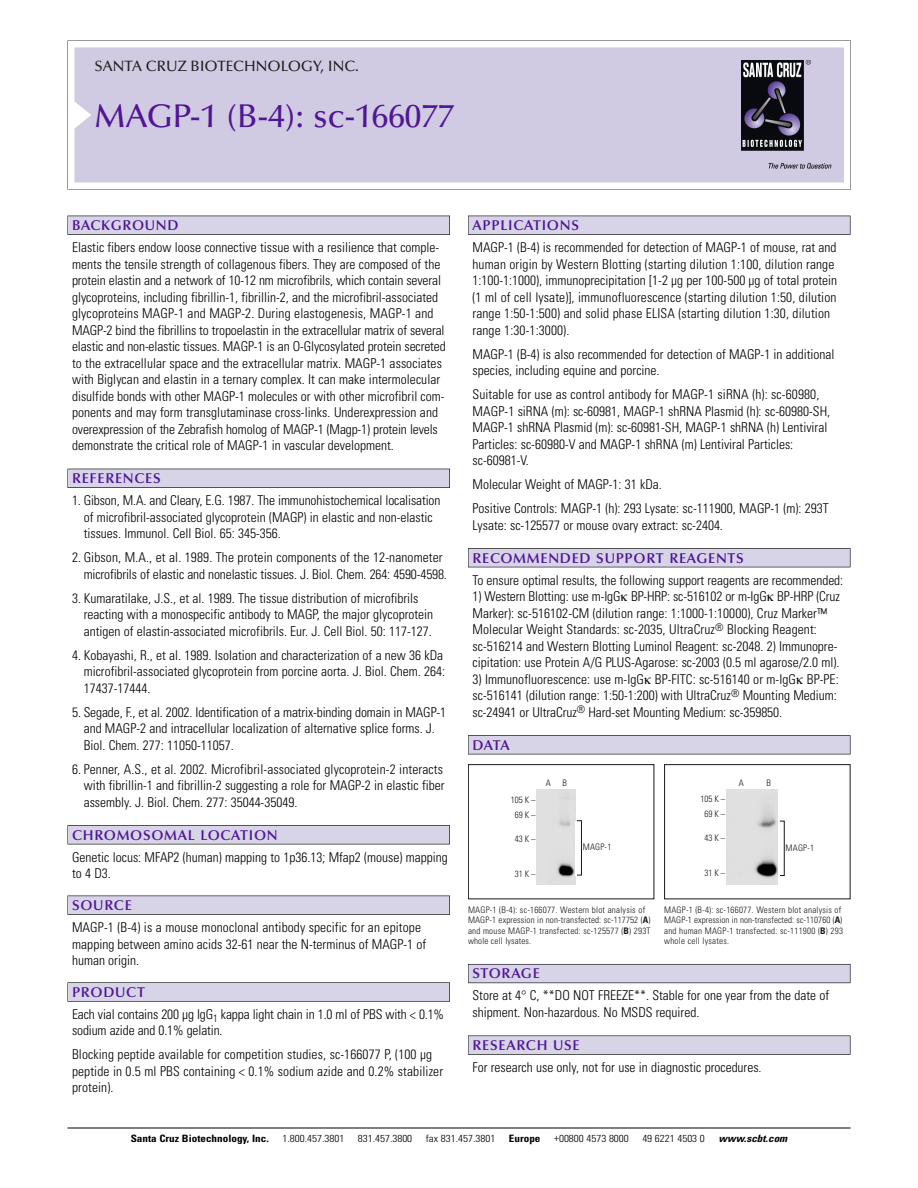
<style>
.page{position:relative;width:918px;height:1188px;background:#fff}
.page>*{position:absolute;margin:0;border:0;box-sizing:border-box;transform-origin:0 0}
.t1{font:500 33px "Optima";color:#511695}
.t2{font:500 15px "Optima";color:#231f20}
.t3{font:600 14.25px "Optima";letter-spacing:.05em;color:#511695}
.t4{font:300 condensed 13.5px/16.5px "Univers";color:#000}
.t5{font:300 condensed 10.2px "Univers";color:#000;scale:1.1 1}
.t6{font:700 condensed 10.2px "Univers";color:#000;scale:1.1 1}
.t7{font:italic 700 condensed 10.2px "Univers";color:#000;scale:1.1 1}
.t8{font:300 condensed 9px/10.5px "Univers";letter-spacing:.025em;color:#191919}
.s1{font-weight:700}
</style>
<div class="page">
<svg style="left:68px;top:40px;width:783px;height:149px"></svg>
<div style="left:74px;top:47px;width:770px;height:135px;background:#d1cae3"></div>
<img style="left:741px;top:60px;width:90px;height:108px">
<div style="left:68px;top:216px;width:382px;height:19px;background:#535256"></div>
<div style="left:68px;top:216px;width:381px;height:18px;background:#d7d4e8"></div>
<div style="left:68px;top:469px;width:382px;height:19px;background:#525156"></div>
<div style="left:68px;top:469px;width:381px;height:18px;background:#d7d4e8"></div>
<div style="left:68px;top:825px;width:382px;height:19px;background:#545357"></div>
<div style="left:68px;top:826px;width:381px;height:18px;background:#d7d4e8"></div>
<div style="left:68px;top:896px;width:382px;height:19px;background:#545457"></div>
<div style="left:68px;top:896px;width:381px;height:18px;background:#d7d4e8"></div>
<div style="left:68px;top:982px;width:382px;height:20px;background:#636364"></div>
<div style="left:68px;top:983px;width:381px;height:18px;background:#d7d4e8"></div>
<div style="left:468px;top:216px;width:382px;height:19px;background:#535256"></div>
<div style="left:468px;top:216px;width:382px;height:18px;background:#d7d4e8"></div>
<div style="left:468px;top:548px;width:382px;height:19px;background:#515155"></div>
<div style="left:468px;top:549px;width:382px;height:18px;background:#d7d4e8"></div>
<div style="left:468px;top:735px;width:382px;height:19px;background:#545357"></div>
<div style="left:468px;top:736px;width:382px;height:18px;background:#d7d4e8"></div>
<div style="left:468px;top:964px;width:382px;height:19px;background:#5e5d65"></div>
<div style="left:468px;top:965px;width:382px;height:18px;background:#d7d4e8"></div>
<div style="left:468px;top:1036px;width:382px;height:19px;background:#58575a"></div>
<div style="left:468px;top:1036px;width:382px;height:18px;background:#d7d4e8"></div>
<hr style="left:68px;top:1128px;width:782px;height:1px;background:#000">
<div style="left:468px;top:764px;width:186px;height:135px;border:1px solid #191919"></div>
<img style="left:537px;top:790px;width:38px;height:95px">
<div style="left:577px;top:821px;width:5px;height:54px;border:1px solid #191919"></div>
<div style="left:664px;top:764px;width:186px;height:135px;border:1px solid #191919"></div>
<img style="left:726px;top:790px;width:52px;height:95px">
<p class="t2" style="left:94px;top:60px;width:266px">SANTA CRUZ BIOTECHNOLOGY, INC.</p>
<p class="t1" style="left:94px;top:102px;width:361px">MAGP-1 (B-4): sc-166077</p>
<p class="t3" style="left:72px;top:219px;width:108px">BACKGROUND</p>
<p class="t4" style="left:72px;top:240px;width:375px">Elastic fibers endow loose connective tissue with a resilience that comple&shy;ments the tensile strength of collagenous fibers. They are composed of the protein elastin and a network of 10-12 nm microfibrils, which contain several glycoproteins, including fibrillin-1, fibrillin-2, and the microfibril-associated glycoproteins MAGP-1 and MAGP-2. During elastogenesis, MAGP-1 and MAGP-2 bind the fibrillins to tropoelastin in the extracellular matrix of several elastic and non-elastic tissues. MAGP-1 is an O-Glycosylated protein secreted to the extracellular space and the extracellular matrix. MAGP-1 associates with Biglycan and elastin in a ternary complex. It can make intermolecular disulfide bonds with other MAGP-1 molecules or with other microfibril com&shy;ponents and may form transglutaminase cross-links. Underexpression and overexpression of the Zebrafish homolog of MAGP-1 (Magp-1) protein levels demonstrate the critical role of MAGP-1 in vascular development.</p>
<p class="t3" style="left:72px;top:472px;width:90px">REFERENCES</p>
<p class="t4" style="left:84px;top:493px;width:358px;text-indent:-12px">1. Gibson, M.A. and Cleary, E.G. 1987. The immunohistochemical localisation of microfibril-associated glycoprotein (MAGP) in elastic and non-elastic tissues. Immunol. Cell Biol. 65: 345-356.</p>
<p class="t4" style="left:84px;top:550px;width:365px;text-indent:-12px">2. Gibson, M.A., et al. 1989. The protein components of the 12-nanometer microfibrils of elastic and nonelastic tissues. J. Biol. Chem. 264: 4590-4598.</p>
<p class="t4" style="left:84px;top:591px;width:351px;text-indent:-12px">3. Kumaratilake, J.S., et al. 1989. The tissue distribution of microfibrils reacting with a monospecific antibody to MAGP, the major glycoprotein antigen of elastin-associated microfibrils. Eur. J. Cell Biol. 50: 117-127.</p>
<p class="t4" style="left:84px;top:648px;width:363px;text-indent:-12px">4. Kobayashi, R., et al. 1989. Isolation and characterization of a new 36 kDa microfibril-associated glycoprotein from porcine aorta. J. Biol. Chem. 264:<br>17437-17444.</p>
<p class="t4" style="left:84px;top:705px;width:364px;text-indent:-12px">5. Segade, F., et al. 2002. Identification of a matrix-binding domain in MAGP-1 and MAGP-2 and intracellular localization of alternative splice forms. J.<br>Biol. Chem. 277: 11050-11057.</p>
<p class="t4" style="left:84px;top:762px;width:362px;text-align:justify;text-indent:-12px">6. Penner, A.S., et al. 2002. Microfibril-associated glycoprotein-2 interacts with fibrillin-1 and fibrillin-2 suggesting a role for MAGP-2 in elastic fiber assembly. J. Biol. Chem. 277: 35044-35049.</p>
<p class="t3" style="left:72px;top:829px;width:207px">CHROMOSOMAL LOCATION</p>
<p class="t4" style="left:72px;top:850px;width:377px">Genetic locus: MFAP2 (human) mapping to 1p36.13; Mfap2 (mouse) mapping to 4 D3.</p>
<p class="t3" style="left:72px;top:899px;width:61px">SOURCE</p>
<p class="t4" style="left:72px;top:920px;width:356px">MAGP-1 (B-4) is a mouse monoclonal antibody specific for an epitope mapping between amino acids 32-61 near the N-terminus of MAGP-1 of human origin.</p>
<p class="t3" style="left:72px;top:986px;width:74px">PRODUCT</p>
<p class="t4" style="left:72px;top:1007px;width:374px">Each vial contains 200 µg IgG<sub>1</sub> kappa light chain in 1.0 ml of PBS with &lt; 0.1% sodium azide and 0.1% gelatin.</p>
<p class="t4" style="left:72px;top:1048px;width:373px">Blocking peptide available for competition studies, sc-166077 P, (100 µg peptide in 0.5 ml PBS containing &lt; 0.1% sodium azide and 0.2% stabilizer protein).</p>
<p class="t3" style="left:473px;top:219px;width:108px">APPLICATIONS</p>
<p class="t4" style="left:473px;top:240px;width:366px">MAGP-1 (B-4) is recommended for detection of MAGP-1 of mouse, rat and human origin by Western Blotting (starting dilution 1:100, dilution range 1:100-1:1000), immunoprecipitation [1-2 µg per 100-500 µg of total protein (1 ml of cell lysate)], immunofluorescence (starting dilution 1:50, dilution range 1:50-1:500) and solid phase ELISA (starting dilution 1:30, dilution range 1:30-1:3000).</p>
<p class="t4" style="left:473px;top:347px;width:364px">MAGP-1 (B-4) is also recommended for detection of MAGP-1 in additional species, including equine and porcine.</p>
<p class="t4" style="left:473px;top:387px;width:359px">Suitable for use as control antibody for MAGP-1 siRNA (h): sc-60980, MAGP-1 siRNA (m): sc-60981, MAGP-1 shRNA Plasmid (h): sc-60980-SH, MAGP-1 shRNA Plasmid (m): sc-60981-SH, MAGP-1 shRNA (h) Lentiviral Particles: sc-60980-V and MAGP-1 shRNA (m) Lentiviral Particles: sc-60981-V.</p>
<p class="t4" style="left:473px;top:477px;width:191px">Molecular Weight of MAGP-1: 31 kDa.</p>
<p class="t4" style="left:473px;top:501px;width:358px">Positive Controls: MAGP-1 (h): 293 Lysate: sc-111900, MAGP-1 (m): 293T<br>Lysate: sc-125577 or mouse ovary extract: sc-2404.</p>
<p class="t3" style="left:473px;top:552px;width:273px">RECOMMENDED SUPPORT REAGENTS</p>
<p class="t4" style="left:473px;top:573px;width:372px">To ensure optimal results, the following support reagents are recommended:</p>
<p class="t4" style="left:473px;top:589px;width:369px">1) Western Blotting: use m-IgG BP-HRP: sc-516102 or m-IgG BP-HRP (Cruz Marker): sc-516102-CM (dilution range: 1:1000-1:10000), Cruz Marker™ Molecular Weight Standards: sc-2035, UltraCruz<sup>®</sup> Blocking Reagent: sc-516214 and Western Blotting Luminol Reagent: sc-2048. 2) Immunopre&shy;cipitation: use Protein A/G PLUS-Agarose: sc-2003 (0.5 ml agarose/2.0 ml).</p>
<p class="t4" style="left:473px;top:672px;width:368px">3) Immunofluorescence: use m-IgG BP-FITC: sc-516140 or m-IgG BP-PE: sc-516141 (dilution range: 1:50-1:200) with UltraCruz<sup>®</sup> Mounting Medium: sc-24941 or UltraCruz<sup>®</sup> Hard-set Mounting Medium: sc-359850.</p>
<p class="t3" style="left:473px;top:739px;width:39px">DATA</p>
<p class="t8" style="left:546px;top:779px;width:7px">A</p>
<p class="t8" style="left:563px;top:779px;width:6px">B</p>
<p class="t8" style="left:739px;top:779px;width:7px">A</p>
<p class="t8" style="left:766px;top:779px;width:6px">B</p>
<p class="t8" style="left:511px;top:794px;width:26px;line-height:14.4px;text-align:center">105 K –<br>69K–</p>
<p class="t8" style="left:515px;top:834px;width:22px">43K–</p>
<p class="t8" style="left:515px;top:869px;width:22px">31K–</p>
<p class="t8" style="left:583px;top:843px;width:30px">MAGP-1</p>
<p class="t8" style="left:700px;top:792px;width:26px;line-height:15px;text-align:center">105 K –<br>69K–</p>
<p class="t8" style="left:704px;top:833px;width:22px">43K–</p>
<p class="t8" style="left:704px;top:868px;width:22px">31K–</p>
<p class="t8" style="left:786px;top:843px;width:30px">MAGP-1</p>
<p class="t8" style="left:468px;top:905px;width:184px">MAGP-1 (B-4): sc-166077. Western blot analysis of MAGP-1 expression in non-transfected: sc-117752 (<span class="s1">A</span>) and mouse MAGP-1 transfected: sc-125577 (<span class="s1">B</span>) 293T whole cell lysates.</p>
<p class="t8" style="left:664px;top:905px;width:180px">MAGP-1 (B-4): sc-166077. Western blot analysis of MAGP-1 expression in non-transfected: sc-110760 (<span class="s1">A</span>) and human MAGP-1 transfected: sc-111900 (<span class="s1">B</span>) 293 whole cell lysates.</p>
<p class="t3" style="left:473px;top:968px;width:69px">STORAGE</p>
<p class="t4" style="left:473px;top:989px;width:358px">Store at 4° C, **DO NOT FREEZE**. Stable for one year from the date of shipment. Non-hazardous. No MSDS required.</p>
<p class="t3" style="left:473px;top:1039px;width:109px">RESEARCH USE</p>
<p class="t4" style="left:473px;top:1060px;width:291px">For research use only, not for use in diagnostic procedures.</p>
<p class="t6" style="left:131px;top:1135px;width:127px">Santa Cruz Biotechnology, Inc.</p>
<p class="t5" style="left:282px;top:1135px;width:58px">1.800.457.3801</p>
<p class="t5" style="left:358px;top:1135px;width:51px">831.457.3800</p>
<p class="t5" style="left:426px;top:1135px;width:65px">fax 831.457.3801</p>
<p class="t6" style="left:509px;top:1135px;width:30px">Europe</p>
<p class="t5" style="left:554px;top:1135px;width:69px">+00800 4573 8000</p>
<p class="t5" style="left:642px;top:1135px;width:58px">49 6221 4503 0</p>
<p class="t7" style="left:719px;top:1135px;width:66px">www.scbt.com</p>
</div>
